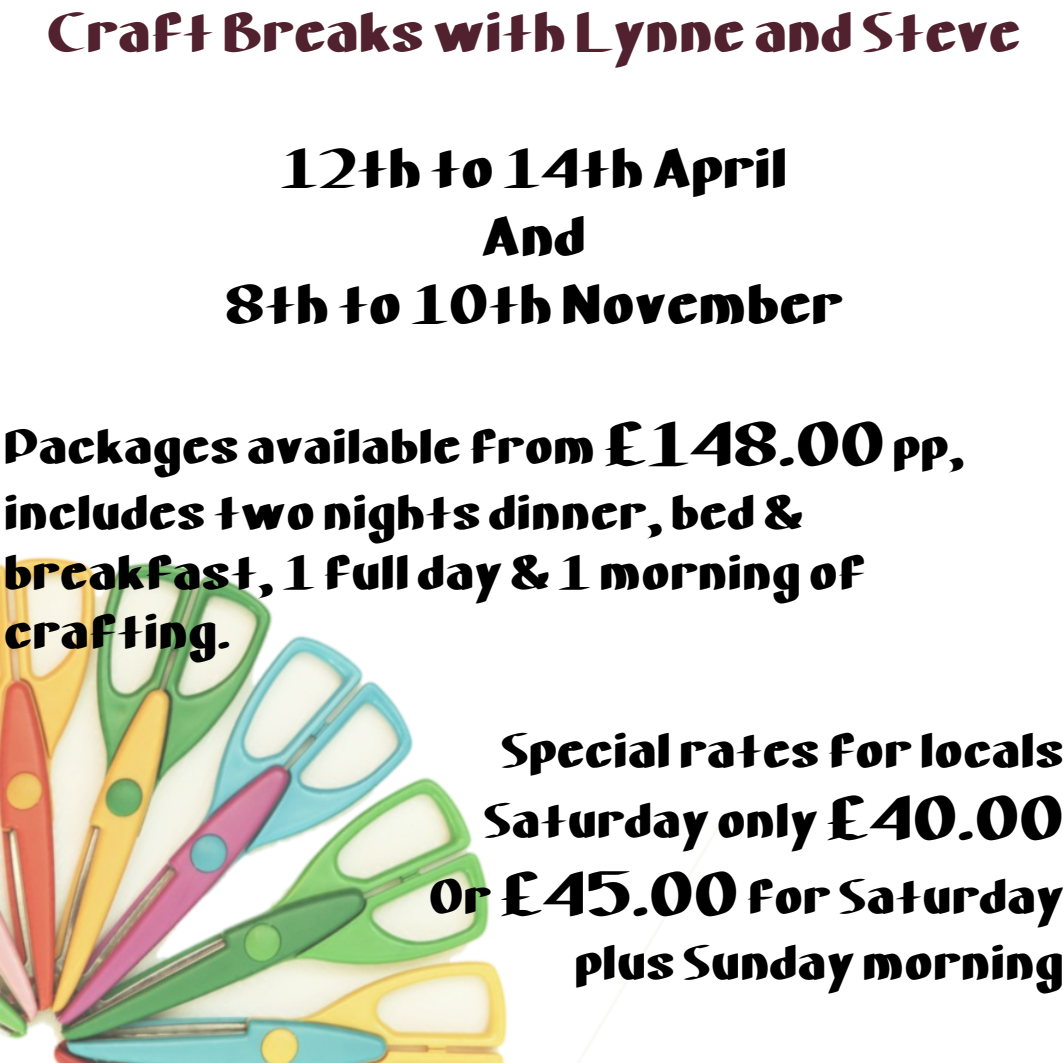
<style>
.page{position:relative;width:1063px;height:1063px;background:#fff}
.page>*{position:absolute;margin:0;border:0;box-sizing:border-box;transform-origin:0 0}
.t1{font:40px/68px "Mf Houston Paris Budapest";color:#000;text-align:center}
.t2{font:40px "Mf Houston Paris Budapest";color:#51212f}
.t3{font:35px/66px "Mf Houston Paris Budapest";color:#000}
.s1{font-size:45px}
</style>
<div class="page">
<img style="left:0;top:556px;width:728px;height:507px">
<p class="t2" style="left:47px;top:12px;width:975px">Craft Breaks with Lynne and Steve</p>
<p class="t1" style="left:225px;top:134px;width:619px">12th to 14th April<br>And<br>8th to 10th November</p>
<p class="t3" style="left:4px;top:414px;width:962px">Packages available from <span class="s1">£148.00</span> pp, includes two nights dinner, bed &amp;</p>
<p class="t3" style="left:4px;top:542px;width:863px;line-height:59.5px">breakfast, 1 full day &amp; 1 morning of crafting.</p>
<p class="t3" style="left:484px;top:715px;width:582px;line-height:70px;text-align:center">Special rates for locals<br>Saturday only <span class="s1">£40.00</span></p>
<p class="t3" style="left:429px;top:864px;width:637px;text-align:right">Or <span class="s1">£45.00</span> for Saturday plus Sunday morning</p>
</div>
